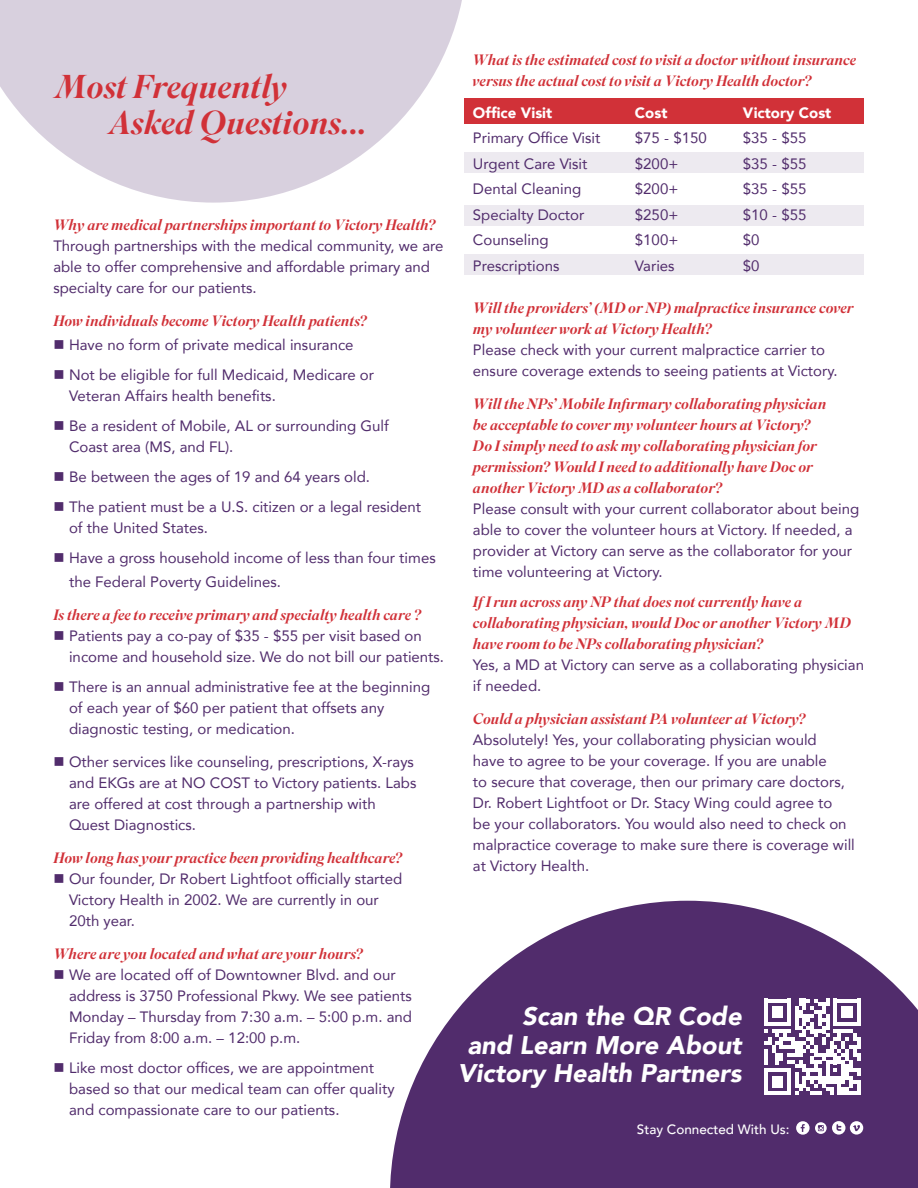
<style>
.page{position:relative;width:918px;height:1188px;background:#fff}
.page>*{position:absolute;margin:0;border:0;box-sizing:border-box;transform-origin:0 0}
.t1{font:italic 500 33px "Superior Title";color:#d13138}
.t2{font:italic 900 25.5px/28.5px "Avenir";color:#fff;text-align:right}
.t3{font:15px/21px "Avenir";color:#512c6c}
.t4{font:italic 500 15px/21px "Superior Title";color:#d13138}
.t5{font:900 15px "Avenir";color:#fff}
.t6{font:500 13.5px "Avenir";color:#fff}
.s1{color:#fff}
</style>
<div class="page">
<svg style="left:0;top:0;width:467px;height:203px;fill:#d8d0de"></svg>
<div style="left:464px;top:153px;width:400px;height:20px;background:#edeaf0"></div>
<div style="left:464px;top:205px;width:400px;height:20px;background:#edeaf0"></div>
<div style="left:464px;top:255px;width:400px;height:20px;background:#edeaf0"></div>
<div style="left:464px;top:99px;width:400px;height:25px;background:#d13138"></div>
<svg style="left:390px;top:901px;width:528px;height:287px;fill:#512c6c"></svg>
<svg style="left:796px;top:1121px;width:67px;height:14px"></svg>
<svg style="left:764px;top:999px;width:97px;height:96px"></svg>
<p class="t4" style="left:472px;top:50px;width:385px">What is the estimated cost to visit a doctor without insurance</p>
<h1 class="t1" style="left:54px;top:67px;width:234px">Most Frequently</h1>
<p class="t4" style="left:472px;top:71px;width:341px">versus the actual cost to visit a Victory Health doctor?</p>
<h1 class="t1" style="left:108px;top:103px;width:260px">Asked Questions...</h1>
<p class="t5" style="left:473px;top:100px;width:81px">Office Visit</p>
<p class="t5" style="left:635px;top:100px;width:34px">Cost</p>
<p class="t5" style="left:743px;top:100px;width:90px">Victory Cost</p>
<p class="t3" style="left:473px;top:127px;width:129px">Primary Office Visit</p>
<p class="t3" style="left:635px;top:127px;width:73px">$75 - $150</p>
<p class="t3" style="left:743px;top:127px;width:65px">$35 - $55</p>
<p class="t3" style="left:473px;top:152px;width:116px">Urgent Care Visit</p>
<p class="t3" style="left:635px;top:152px;width:45px">$200+</p>
<p class="t3" style="left:743px;top:152px;width:65px">$35 - $55</p>
<p class="t3" style="left:473px;top:178px;width:110px">Dental Cleaning</p>
<p class="t3" style="left:635px;top:178px;width:45px">$200+</p>
<p class="t3" style="left:743px;top:178px;width:65px">$35 - $55</p>
<p class="t3" style="left:473px;top:203px;width:113px">Specialty Doctor</p>
<p class="t3" style="left:635px;top:203px;width:45px">$250+</p>
<p class="t3" style="left:743px;top:203px;width:65px">$10 - $55</p>
<p class="t3" style="left:473px;top:229px;width:77px">Counseling</p>
<p class="t3" style="left:635px;top:229px;width:45px">$100+</p>
<p class="t3" style="left:743px;top:229px;width:18px">$0</p>
<p class="t3" style="left:473px;top:254px;width:88px">Prescriptions</p>
<p class="t3" style="left:635px;top:254px;width:41px">Varies</p>
<p class="t3" style="left:743px;top:254px;width:18px">$0</p>
<p class="t4" style="left:473px;top:297px;width:382px">Will the providers’ (MD or NP) malpractice insurance cover my volunteer work at Victory Health?</p>
<p class="t3" style="left:473px;top:338px;width:366px">Please check with your current malpractice carrier to ensure coverage extends to seeing patients at Victory.</p>
<p class="t4" style="left:473px;top:393px;width:355px">Will the NPs’ Mobile Infirmary collaborating physician be acceptable to cover my volunteer hours at Victory?<br>Do I simply need to ask my collaborating physician for permission? Would I need to additionally have Doc or another Victory MD as a collaborator?</p>
<p class="t3" style="left:473px;top:497px;width:388px">Please consult with your current collaborator about being able to cover the volunteer hours at Victory. If needed, a provider at Victory can serve as the collaborator for your time volunteering at Victory.</p>
<p class="t4" style="left:473px;top:591px;width:379px">If I run across any NP that does not currently have a collaborating physician, would Doc or another Victory MD have room to be NPs collaborating physician?</p>
<p class="t3" style="left:473px;top:653px;width:393px">Yes, a MD at Victory can serve as a collaborating physician if needed.</p>
<p class="t4" style="left:473px;top:708px;width:334px">Could a physician assistant PA volunteer at Victory?</p>
<p class="t3" style="left:473px;top:728px;width:383px">Absolutely! Yes, your collaborating physician would<br>have to agree to be your coverage. If you are unable<br>to secure that coverage, then our primary care doctors, Dr. Robert Lightfoot or Dr. Stacy Wing could agree to<br>be your collaborators. You would also need to check on malpractice coverage to make sure there is coverage will at Victory Health.</p>
<p class="t4" style="left:53px;top:215px;width:383px">Why are medical partnerships important to Victory Health?</p>
<p class="t3" style="left:53px;top:235px;width:392px">Through partnerships with the medical community, we are able to offer comprehensive and affordable primary and specialty care for our patients.</p>
<p class="t4" style="left:53px;top:311px;width:315px">How individuals become Victory Health patients?</p>
<p class="t3" style="left:53px;top:334px;width:302px">■ Have no form of private medical insurance</p>
<p class="t3" style="left:53px;top:364px;width:322px">■ Not be eligible for full Medicaid, Medicare or</p>
<p class="t3" style="left:53px;top:385px;width:224px"><span class="s1">■</span> Veteran Affairs health benefits.</p>
<p class="t3" style="left:53px;top:415px;width:337px">■ Be a resident of Mobile, AL or surrounding Gulf</p>
<p class="t3" style="left:53px;top:436px;width:181px"><span class="s1">■</span> Coast area (MS, and FL).</p>
<p class="t3" style="left:53px;top:466px;width:318px">■ Be between the ages of 19 and 64 years old.</p>
<p class="t3" style="left:53px;top:496px;width:369px">■ The patient must be a U.S. citizen or a legal resident</p>
<p class="t3" style="left:53px;top:517px;width:156px"><span class="s1">■</span> of the United States.</p>
<p class="t3" style="left:53px;top:547px;width:384px">■ Have a gross household income of less than four times</p>
<p class="t3" style="left:53px;top:571px;width:229px"><span class="s1">■</span> the Federal Poverty Guidelines.</p>
<p class="t4" style="left:53px;top:605px;width:369px">Is there a fee to receive primary and specialty health care ?</p>
<p class="t3" style="left:53px;top:625px;width:370px">■ Patients pay a co-pay of $35 - $55 per visit based on</p>
<p class="t3" style="left:53px;top:646px;width:392px"><span class="s1">■</span> income and household size. We do not bill our patients.</p>
<p class="t3" style="left:53px;top:676px;width:378px">■ There is an annual administrative fee at the beginning</p>
<p class="t3" style="left:53px;top:697px;width:332px"><span class="s1">■</span> of each year of $60 per patient that offsets any</p>
<p class="t3" style="left:53px;top:718px;width:243px"><span class="s1">■</span> diagnostic testing, or medication.</p>
<p class="t3" style="left:53px;top:751px;width:362px">■ Other services like counseling, prescriptions, X-rays</p>
<p class="t3" style="left:53px;top:772px;width:365px"><span class="s1">■</span> and EKGs are at NO COST to Victory patients. Labs</p>
<p class="t3" style="left:53px;top:793px;width:324px"><span class="s1">■</span> are offered at cost through a partnership with</p>
<p class="t3" style="left:53px;top:814px;width:144px"><span class="s1">■</span> Quest Diagnostics.</p>
<p class="t4" style="left:53px;top:848px;width:350px">How long has your practice been providing healthcare?</p>
<p class="t3" style="left:53px;top:868px;width:351px">■ Our founder, Dr Robert Lightfoot officially started</p>
<p class="t3" style="left:53px;top:889px;width:327px"><span class="s1">■</span> Victory Health in 2002. We are currently in our</p>
<p class="t3" style="left:53px;top:910px;width:83px"><span class="s1">■</span> 20th year.</p>
<p class="t4" style="left:53px;top:944px;width:311px">Where are you located and what are your hours?</p>
<p class="t3" style="left:53px;top:964px;width:344px">■ We are located off of Downtowner Blvd. and our</p>
<p class="t3" style="left:53px;top:985px;width:360px"><span class="s1">■</span> address is 3750 Professional Pkwy. We see patients</p>
<p class="t3" style="left:53px;top:1006px;width:360px"><span class="s1">■</span> Monday – Thursday from 7:30 a.m. – 5:00 p.m. and</p>
<p class="t3" style="left:53px;top:1027px;width:248px"><span class="s1">■</span> Friday from 8:00 a.m. – 12:00 p.m.</p>
<p class="t3" style="left:53px;top:1057px;width:338px">■ Like most doctor offices, we are appointment <span class="s1">■</span></p>
<p class="t3" style="left:53px;top:1078px;width:343px"><span class="s1">■</span> based so that our medical team can offer quality</p>
<p class="t3" style="left:53px;top:1099px;width:288px"><span class="s1">■</span> and compassionate care to our patients.</p>
<h2 class="t2" style="left:458px;top:1002px;width:286px">Scan the QR Code<br>and Learn More About<br>Victory Health Partners</h2>
<p class="t6" style="left:637px;top:1117px;width:154px">Stay Connected With Us:</p>
</div>
